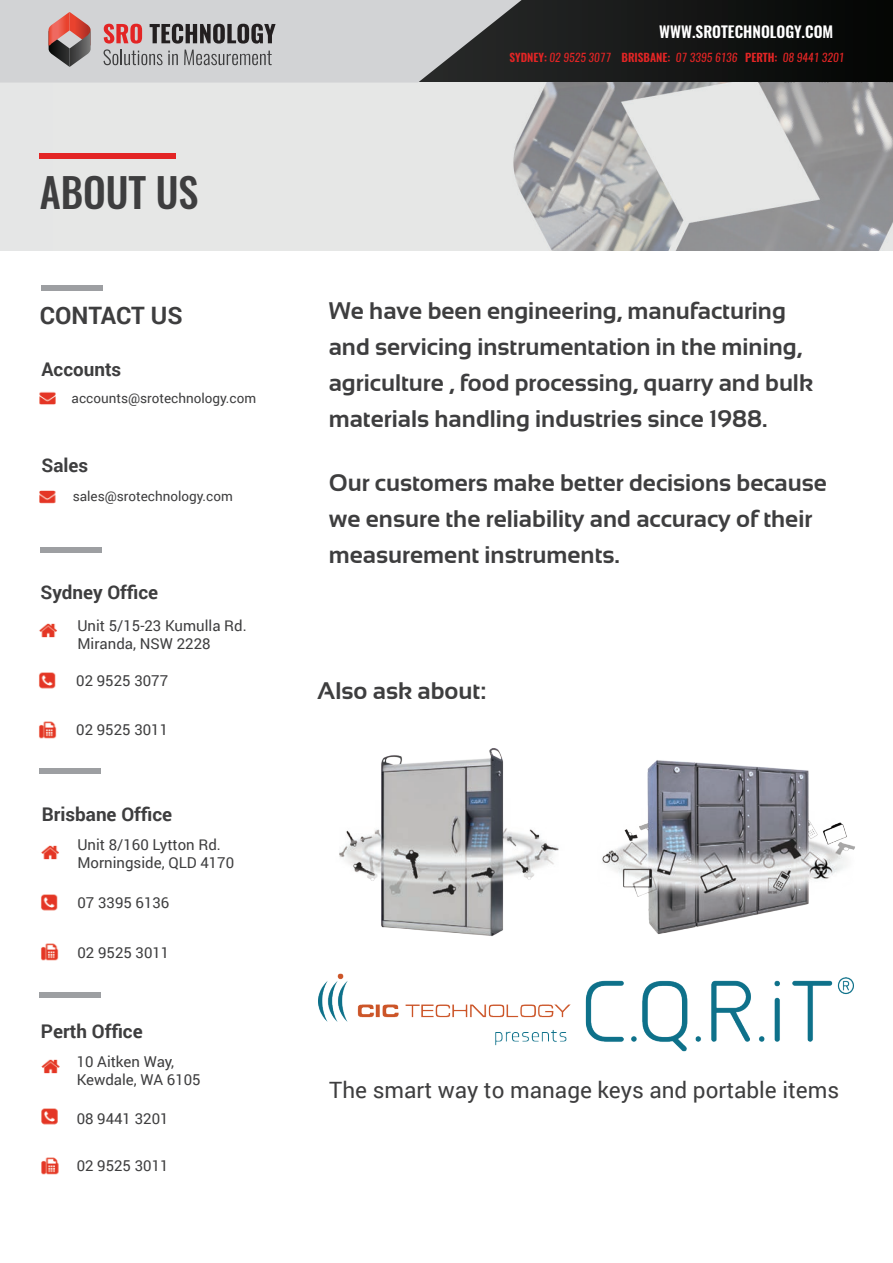
<style>
.page{position:relative;width:893px;height:1263px;background:#fff}
.page>*{position:absolute;margin:0;border:0;box-sizing:border-box;transform-origin:0 0}
.t1{font:500 40.5px "Oswald";color:#3e3e3f}
.t2{font:700 24px/36px "Sansation";color:#3e3e3f}
.t3{font:700 24px "Roboto";color:#3e3e3f}
.t4{font:22.5px "Roboto";color:#3e3e3f}
.t5{font:700 18.9px "Roboto";color:#3e3e3f}
.t6{font:600 15.45px "Oswald";color:#fff}
.t7{font:15px/18px "Roboto";color:#3e3e3f}
.t8{font:13.5px "Roboto";color:#3e3e3f}
.t9{font:italic 11.4px "Oswald";color:#e32525}
.s1{font-weight:600;font-style:normal}
</style>
<div class="page">
<div style="left:0;top:80px;width:61px;height:171px;background:#e5e6e6"></div>
<img style="left:53px;top:82px;width:840px;height:169px">
<div style="left:40px;top:154px;width:136px;height:5px;background:#e32525"></div>
<img style="left:39px;top:623px;width:18px;height:116px">
<img style="left:41px;top:845px;width:18px;height:116px">
<img style="left:41px;top:1059px;width:19px;height:116px">
<img style="left:39px;top:391px;width:17px;height:14px">
<img style="left:39px;top:490px;width:17px;height:14px">
<img style="left:339px;top:748px;width:220px;height:189px">
<img style="left:318px;top:973px;width:535px;height:79px">
<img style="left:602px;top:760px;width:253px;height:174px">
<div style="left:41px;top:285px;width:62px;height:6px;background:#9d9fa2"></div>
<div style="left:40px;top:992px;width:61px;height:6px;background:#9d9fa2"></div>
<div style="left:40px;top:768px;width:61px;height:5px;background:#9d9fa2"></div>
<div style="left:40px;top:547px;width:61px;height:6px;background:#9d9fa2"></div>
<svg style="left:522px;top:0;width:371px;height:82px;background:#121413"></svg>
<svg style="left:0;top:0;width:522px;height:83px;background:#b7b3b4"></svg>
<h1 class="t1" style="left:40px;top:164px;width:160px">ABOUT US</h1>
<p class="t3" style="left:40px;top:298px;width:144px">CONTACT US</p>
<p class="t5" style="left:42px;top:356px;width:81px">Accounts</p>
<p class="t8" style="left:72px;top:388px;width:186px">accounts@srotechnology.com</p>
<p class="t5" style="left:42px;top:452px;width:48px">Sales</p>
<p class="t8" style="left:73px;top:487px;width:162px">sales@srotechnology.com</p>
<p class="t5" style="left:40px;top:578px;width:119px">Sydney Office</p>
<p class="t7" style="left:77px;top:616px;width:171px">Unit 5/15-23 Kumulla Rd.<br>Miranda, NSW 2228</p>
<p class="t7" style="left:76px;top:671px;width:93px">02 9525 3077</p>
<p class="t7" style="left:76px;top:720px;width:93px">02 9525 3011</p>
<p class="t5" style="left:42px;top:800px;width:132px">Brisbane Office</p>
<p class="t7" style="left:77px;top:835px;width:158px">Unit 8/160 Lytton Rd.<br>Morningside, QLD 4170</p>
<p class="t7" style="left:77px;top:893px;width:93px">07 3395 6136</p>
<p class="t7" style="left:77px;top:943px;width:93px">02 9525 3011</p>
<p class="t5" style="left:41px;top:1018px;width:103px">Perth Office</p>
<p class="t7" style="left:77px;top:1052px;width:126px">10 Aitken Way,<br>Kewdale, WA 6105</p>
<p class="t7" style="left:77px;top:1109px;width:93px">08 9441 3201</p>
<p class="t7" style="left:77px;top:1156px;width:93px">02 9525 3011</p>
<p class="t6" style="left:659px;top:21px;width:176px">WWW.SROTECHNOLOGY.COM</p>
<p class="t9" style="left:509px;top:49px;width:336px"><span class="s1">SYDNEY:</span> 02 9525 3077 <span class="s1">BRISBANE:</span> 07 3395 6136 <span class="s1">PERTH:</span> 08 9441 3201</p>
<p class="t2" style="left:329px;top:292px;width:486px">We have been engineering, manufacturing and servicing instrumentation in the mining, agriculture , food processing, quarry and bulk materials handling industries since 1988.</p>
<p class="t2" style="left:329px;top:465px;width:500px">Our customers make better decisions because we ensure the reliability and accuracy of their measurement instruments.</p>
<p class="t2" style="left:317px;top:672px;width:170px">Also ask about:</p>
<p class="t4" style="left:329px;top:1074px;width:511px">The smart way to manage keys and portable items</p>
</div>
